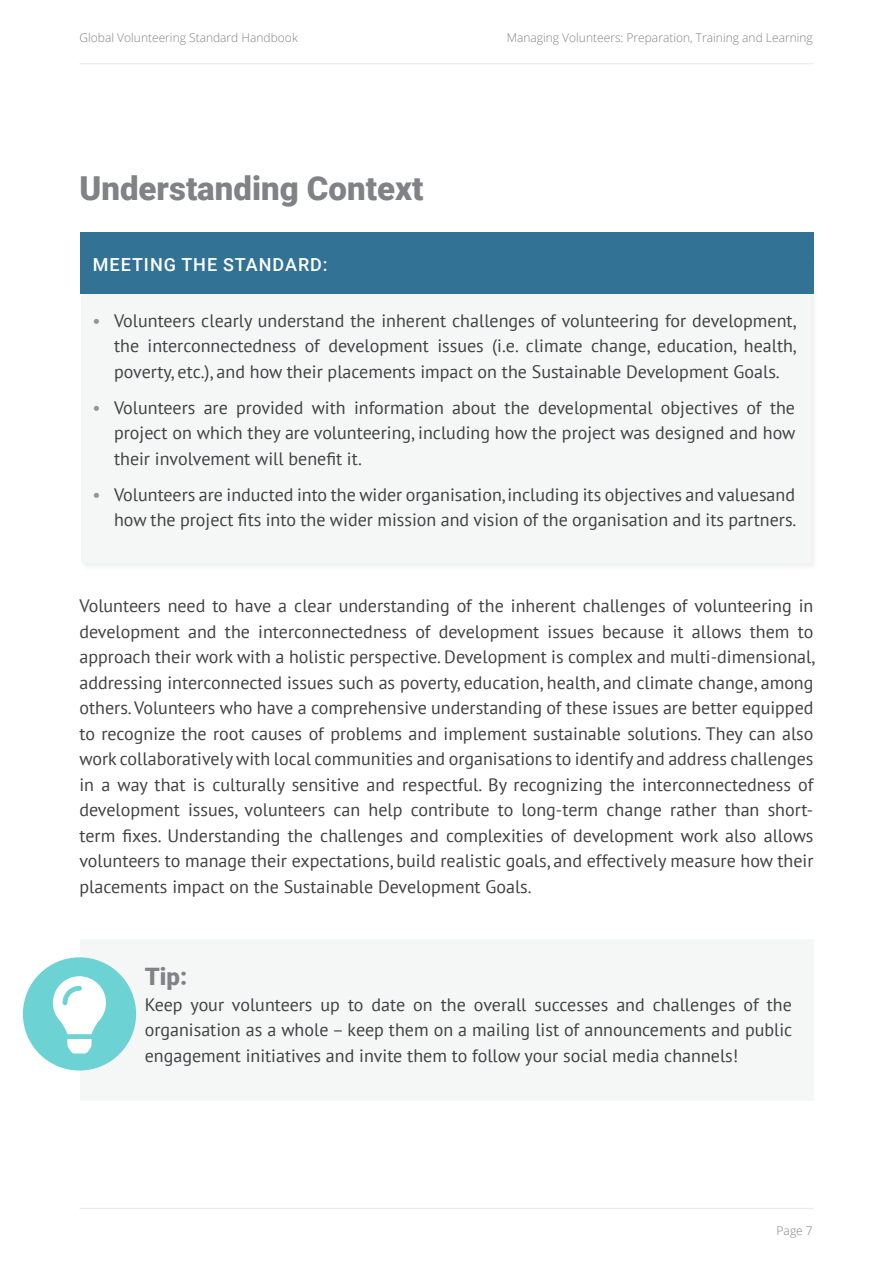
<style>
.page{position:relative;width:893px;height:1263px;background:#fff}
.page>*{position:absolute;margin:0;border:0;box-sizing:border-box;transform-origin:0 0}
.t1{font:900 33px "Roboto";color:#818285}
.t2{font:900 24px "Roboto";color:#818285}
.t3{font:18px/25.5px "PT Sans";color:#414042;text-align:justify}
.t4{font:500 18px "Roboto";letter-spacing:.055em;color:#fff}
.t5{font:300 12px "Open Sans";color:#808285}
.s1{color:#939598}
</style>
<div class="page">
<hr style="left:80px;top:63px;width:733px;height:1px;background:#e8e8e8">
<hr style="left:80px;top:1208px;width:733px;height:1px;background:#e8e8e8">
<div style="left:80px;top:257px;width:739px;height:314px;background:#f5f7f7"></div>
<div style="left:80px;top:232px;width:733px;height:62px;background:#327294"></div>
<div style="left:80px;top:939px;width:733px;height:162px;background:#f5f7f7"></div>
<div style="left:23px;top:957px;width:113px;height:113px;background:#6dd2d4;border-radius:50%"></div>
<svg style="left:53px;top:976px;width:53px;height:77px"></svg>
<p class="t5" style="left:80px;top:29px;width:220px">Global Volunteering Standard Handbook</p>
<p class="t5" style="left:507px;top:29px;width:308px">Managing Volunteers: Preparation, Training and Learning</p>
<h1 class="t1" style="left:80px;top:165px;width:345px">Understanding Context</h1>
<p class="t4" style="left:93px;top:252px;width:236px">MEETING THE STANDARD:</p>
<p class="t3" style="left:114px;top:307px;width:684px;text-indent:-22px"><span class="s1">•</span> Volunteers clearly understand the inherent challenges of volunteering for development, the interconnectedness of development issues (i.e. climate change, education, health, poverty, etc.), and how their placements impact on the Sustainable Development Goals.</p>
<p class="t3" style="left:114px;top:394px;width:683px;text-indent:-22px"><span class="s1">•</span> Volunteers are provided with information about the developmental objectives of the project on which they are volunteering, including how the project was designed and how their involvement will benefit it.</p>
<p class="t3" style="left:92px;top:481px;width:705px;text-align:right"><span class="s1">•</span> Volunteers are inducted into the wider organisation, including its objectives and valuesand how the project fits into the wider mission and vision of the organisation and its partners.</p>
<p class="t3" style="left:80px;top:593px;width:737px">Volunteers need to have a clear understanding of the inherent challenges of volunteering in development and the interconnectedness of development issues because it allows them to approach their work with a holistic perspective. Development is complex and multi-dimensional, addressing interconnected issues such as poverty, education, health, and climate change, among others. Volunteers who have a comprehensive understanding of these issues are better equipped to recognize the root causes of problems and implement sustainable solutions. They can also work collaboratively with local communities and organisations to identify and address challenges in a way that is culturally sensitive and respectful. By recognizing the interconnectedness of development issues, volunteers can help contribute to long-term change rather than short&shy;term fixes. Understanding the challenges and complexities of development work also allows volunteers to manage their expectations, build realistic goals, and effectively measure how their placements impact on the Sustainable Development Goals.</p>
<h2 class="t2" style="left:145px;top:960px;width:44px">Tip:</h2>
<p class="t3" style="left:145px;top:991px;width:649px">Keep your volunteers up to date on the overall successes and challenges of the organisation as a whole – keep them on a mailing list of announcements and public engagement initiatives and invite them to follow your social media channels!</p>
<p class="t5" style="left:777px;top:1222px;width:38px">Page 7</p>
</div>
